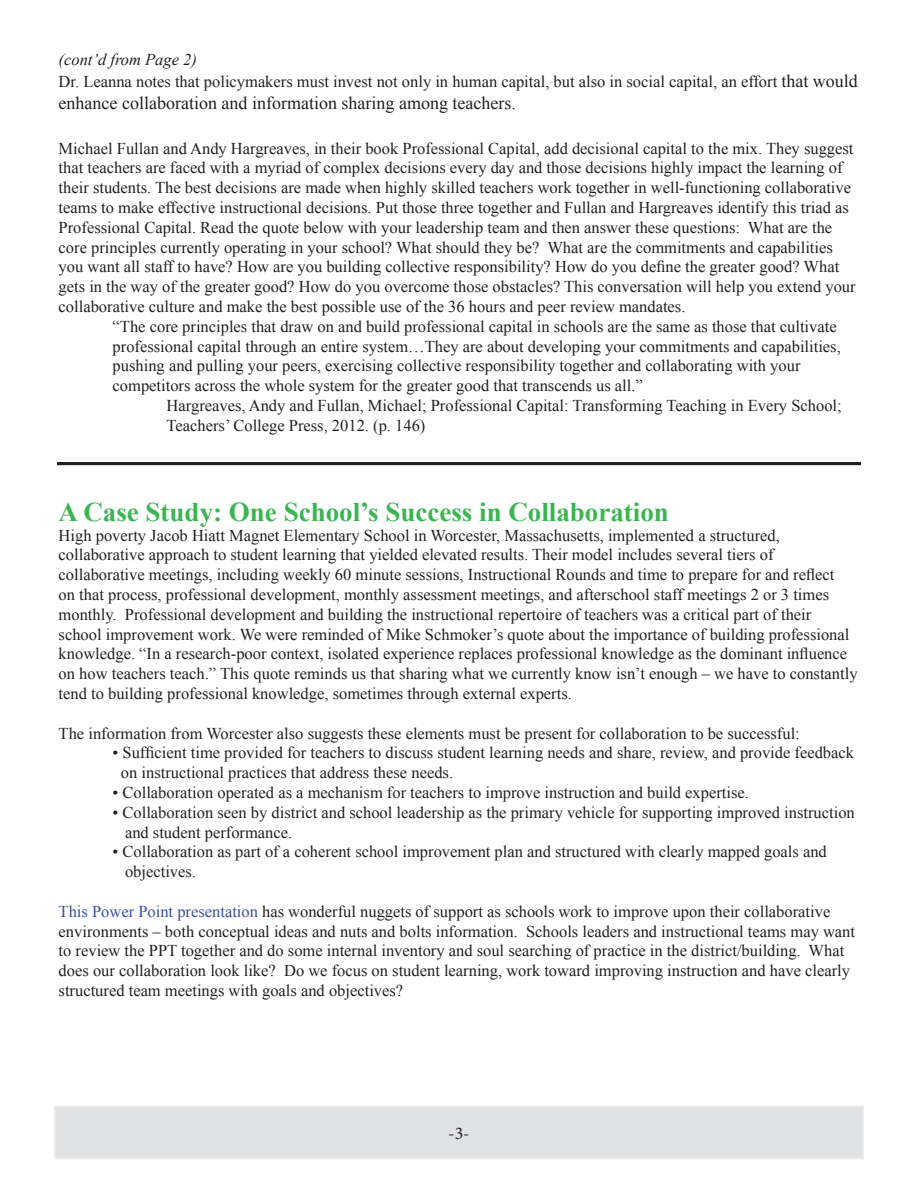
<style>
.page{position:relative;width:918px;height:1188px;background:#fff}
.page>*{position:absolute;margin:0;border:0;box-sizing:border-box;transform-origin:0 0}
.t1{font:700 27px "Times New Roman";color:#3bb552}
.t2{font:18px "Times New Roman";color:#231f20}
.t3{font:18px "Minion Pro";color:#231f20}
.t4{font:16.5px/19.8px "Times New Roman";color:#231f20}
.s1{font-style:italic}
.s2{font-size:18px}
.s3{color:#3750a2}
</style>
<div class="page">
<div style="left:55px;top:1106px;width:808px;height:53px;background:#e1e2e4"></div>
<div style="left:54px;top:1106px;width:810px;height:54px;border:2px solid #eeeeef"></div>
<svg style="left:57px;top:462px;width:804px;height:4px;background:#504d4d"></svg>
<p class="t4" style="left:59px;top:49px;width:801px;line-height:21.6px"><span class="s1">(cont’d from Page 2)<br></span>Dr. Leanna notes that policymakers must invest not only in human capital, but also in social capital, an effort <span class="s2">that would</span></p>
<p class="t2" style="left:59px;top:91px;width:459px">enhance collaboration and information sharing among teachers.</p>
<p class="t4" style="left:59px;top:138px;width:799px">Michael Fullan and Andy Hargreaves, in their book Professional Capital, add decisional capital to the mix. They suggest that teachers are faced with a myriad of complex decisions every day and those decisions highly impact the learning of their students. The best decisions are made when highly skilled teachers work together in well-functioning collaborative teams to make effective instructional decisions. Put those three together and Fullan and Hargreaves identify this triad as Professional Capital. Read the quote below with your leadership team and then answer these questions: What are the core principles currently operating in your school? What should they be? What are the commitments and capabilities you want all staff to have? How are you building collective responsibility? How do you define the greater good? What gets in the way of the greater good? How do you overcome those obstacles? This conversation will help you extend your collaborative culture and make the best possible use of the 36 hours and peer review mandates.</p>
<p class="t4" style="left:113px;top:316px;width:730px">“The core principles that draw on and build professional capital in schools are the same as those that cultivate professional capital through an entire system…They are about developing your commitments and capabilities, pushing and pulling your peers, exercising collective responsibility together and collaborating with your competitors across the whole system for the greater good that transcends us all.”</p>
<p class="t4" style="left:167px;top:395px;width:677px">Hargreaves, Andy and Fullan, Michael; Professional Capital: Transforming Teaching in Every School;<br>Teachers’ College Press, 2012. (p. 146)</p>
<h1 class="t1" style="left:59px;top:493px;width:612px">A Case Study: One School’s Success in Collaboration</h1>
<p class="t4" style="left:59px;top:525px;width:801px">High poverty Jacob Hiatt Magnet Elementary School in Worcester, Massachusetts, implemented a structured, collaborative approach to student learning that yielded elevated results. Their model includes several tiers of collaborative meetings, including weekly 60 minute sessions, Instructional Rounds and time to prepare for and reflect<br>on that process, professional development, monthly assessment meetings, and afterschool staff meetings 2 or 3 times monthly. Professional development and building the instructional repertoire of teachers was a critical part of their school improvement work. We were reminded of Mike Schmoker’s quote about the importance of building professional knowledge. “In a research-poor context, isolated experience replaces professional knowledge as the dominant influence on how teachers teach.” This quote reminds us that sharing what we currently know isn’t enough – we have to constantly tend to building professional knowledge, sometimes through external experts.</p>
<p class="t4" style="left:59px;top:723px;width:743px">The information from Worcester also suggests these elements must be present for collaboration to be successful:</p>
<p class="t4" style="left:121px;top:743px;width:735px;text-indent:-8px">• Sufficient time provided for teachers to discuss student learning needs and share, review, and provide feedback on instructional practices that address these needs.</p>
<p class="t4" style="left:113px;top:782px;width:638px">• Collaboration operated as a mechanism for teachers to improve instruction and build expertise.</p>
<p class="t4" style="left:125px;top:802px;width:731px;text-indent:-12px">• Collaboration seen by district and school leadership as the primary vehicle for supporting improved instruction and student performance.</p>
<p class="t4" style="left:125px;top:842px;width:703px;text-indent:-12px">• Collaboration as part of a coherent school improvement plan and structured with clearly mapped goals and objectives.</p>
<p class="t4" style="left:59px;top:901px;width:798px"><span class="s3">This Power Point presentation</span> has wonderful nuggets of support as schools work to improve upon their collaborative environments – both conceptual ideas and nuts and bolts information. Schools leaders and instructional teams may want to review the PPT together and do some internal inventory and soul searching of practice in the district/building. What does our collaboration look like? Do we focus on student learning, work toward improving instruction and have clearly structured team meetings with goals and objectives?</p>
<p class="t3" style="left:448px;top:1121px;width:23px">-3-</p>
</div>
